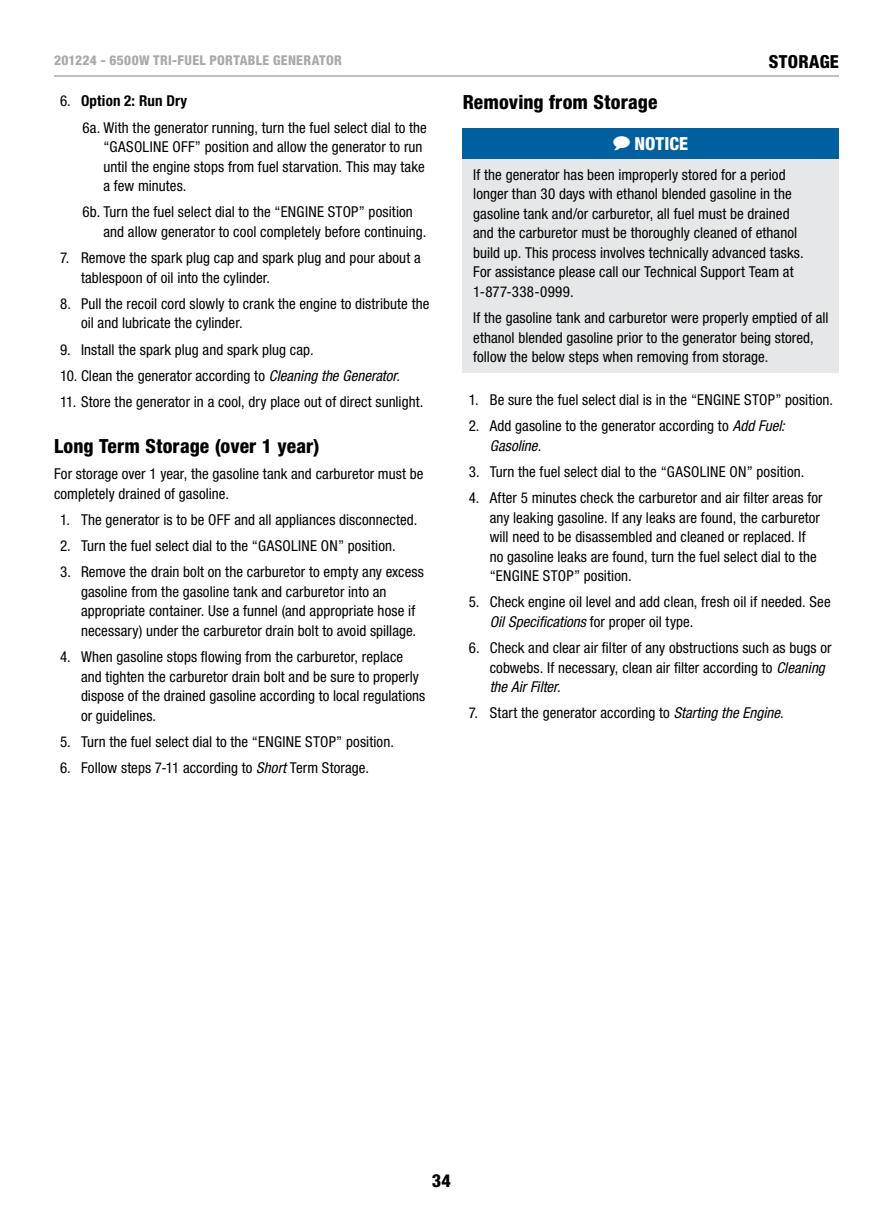
<style>
.page{position:relative;width:893px;height:1212px;background:#fff}
.page>*{position:absolute;margin:0;border:0;box-sizing:border-box;transform-origin:0 0}
.t1{font:800 condensed 19.5px "Helvetica Neue LT Std";letter-spacing:.01em;color:#000}
.t2{font:800 condensed 18px "Helvetica Neue LT Std";color:#000}
.t3{font:800 condensed 18px "Helvetica Neue LT Std";letter-spacing:.005em;color:#fff}
.t4{font:condensed 15px/19.5px "Helvetica Neue LT Std";letter-spacing:.005em;color:#000}
.t5{font:800 condensed 13.5px "Helvetica Neue LT Std";letter-spacing:.025em;color:#a7a9ac}
.s1{font-weight:700}
.s2{font-style:italic}
</style>
<div class="page">
<hr style="left:54px;top:75px;width:785px;height:2px;background:#a7a9ac">
<div style="left:463px;top:128px;width:376px;height:31px;background:#005f9e"></div>
<div style="left:463px;top:159px;width:376px;height:214px;background:#e6e7e8"></div>
<p class="t5" style="left:54px;top:52px;width:139px">201224 - 6500W Tri-Fuel</p>
<p class="t5" style="left:209px;top:52px;width:17px">Porta</p>
<p class="t5" style="left:248px;top:52px;width:42px">ble Generator</p>
<p class="t2" style="left:769px;top:50px;width:21px">Storage</p>
<p class="t4" style="left:82px;top:88px;width:346px;line-height:26.2px;text-indent:-22px">6. <span class="s1">Option 2: Run Dry<br></span>6a. With the generator running, turn the fuel select dial to the</p>
<p class="t4" style="left:104px;top:137px;width:323px">“GASOLINE OFF” position and allow the generator to run until the engine stops from fuel starvation. This may take a few minutes.</p>
<p class="t4" style="left:104px;top:202px;width:324px;text-indent:-21px">6b. Turn the fuel select dial to the “ENGINE STOP” position and allow generator to cool completely before continuing.</p>
<p class="t4" style="left:81px;top:248px;width:341px;text-indent:-21px">7. Remove the spark plug cap and spark plug and pour about a tablespoon of oil into the cylinder.</p>
<p class="t4" style="left:81px;top:294px;width:350px;text-indent:-21px">8. Pull the recoil cord slowly to crank the engine to distribute the oil and lubricate the cylinder.</p>
<p class="t4" style="left:60px;top:339px;width:255px">9. Install the spark plug and spark plug cap.</p>
<p class="t4" style="left:60px;top:366px;width:342px">10. Clean the generator according to <span class="s2">Cleaning the Generator</span>.</p>
<p class="t4" style="left:60px;top:392px;width:365px">11. Store the generator in a cool, dry place out of direct sunlight.</p>
<h1 class="t1" style="left:54px;top:434px;width:267px">Long Term Storage (over 1 year)</h1>
<p class="t4" style="left:54px;top:464px;width:371px">For storage over 1 year, the gasoline tank and carburetor must be completely drained of gasoline.</p>
<p class="t4" style="left:60px;top:510px;width:359px">1. The generator is to be OFF and all appliances disconnected.</p>
<p class="t4" style="left:60px;top:536px;width:337px">2. Turn the fuel select dial to the “GASOLINE ON” position.</p>
<p class="t4" style="left:81px;top:562px;width:344px;text-indent:-21px">3. Remove the drain bolt on the carburetor to empty any excess gasoline from the gasoline tank and carburetor into an appropriate container. Use a funnel (and appropriate hose if necessary) under the carburetor drain bolt to avoid spillage.</p>
<p class="t4" style="left:81px;top:647px;width:346px;text-indent:-21px">4. When gasoline stops flowing from the carburetor, replace and tighten the carburetor drain bolt and be sure to properly dispose of the drained gasoline according to local regulations or guidelines.</p>
<p class="t4" style="left:60px;top:732px;width:335px">5. Turn the fuel select dial to the “ENGINE STOP” position.</p>
<p class="t4" style="left:60px;top:758px;width:311px">6. Follow steps 7-11 according to <span class="s2">Short</span> Term Storage.</p>
<h1 class="t1" style="left:463px;top:90px;width:196px">Removing from Storage</h1>
<p class="t3" style="left:613px;top:132px;width:76px">◆ NOTICE</p>
<p class="t4" style="left:473px;top:165px;width:332px">If the generator has been improperly stored for a period longer than 30 days with ethanol blended gasoline in the gasoline tank and/or carburetor, all fuel must be drained and the carburetor must be thoroughly cleaned of ethanol build up. This process involves technically advanced tasks.<br>For assistance please call our Technical Support Team at 1-877-338-0999.</p>
<p class="t4" style="left:473px;top:308px;width:357px">If the gasoline tank and carburetor were properly emptied of all ethanol blended gasoline prior to the generator being stored, follow the below steps when removing from storage.</p>
<p class="t4" style="left:469px;top:390px;width:366px">1. Be sure the fuel select dial is in the “ENGINE STOP” position.</p>
<p class="t4" style="left:490px;top:416px;width:297px;text-indent:-21px">2. Add gasoline to the generator according to <span class="s2">Add Fuel:<br>Gasoline</span>.</p>
<p class="t4" style="left:469px;top:462px;width:337px">3. Turn the fuel select dial to the “GASOLINE ON” position.</p>
<p class="t4" style="left:490px;top:488px;width:334px;text-indent:-21px">4. After 5 minutes check the carburetor and air filter areas for any leaking gasoline. If any leaks are found, the carburetor will need to be disassembled and cleaned or replaced. If no gasoline leaks are found, turn the fuel select dial to the “ENGINE STOP” position.</p>
<p class="t4" style="left:490px;top:592px;width:342px;text-indent:-21px">5. Check engine oil level and add clean, fresh oil if needed. See<br><span class="s2">Oil Specifications</span> for proper oil type.</p>
<p class="t4" style="left:490px;top:638px;width:343px;text-indent:-21px">6. Check and clear air filter of any obstructions such as bugs or cobwebs. If necessary, clean air filter according to <span class="s2">Cleaning the Air Filter</span>.</p>
<p class="t4" style="left:469px;top:703px;width:317px">7. Start the generator according to <span class="s2">Starting the Engine</span>.</p>
<p class="t2" style="left:432px;top:1169px;width:21px">34</p>
</div>
